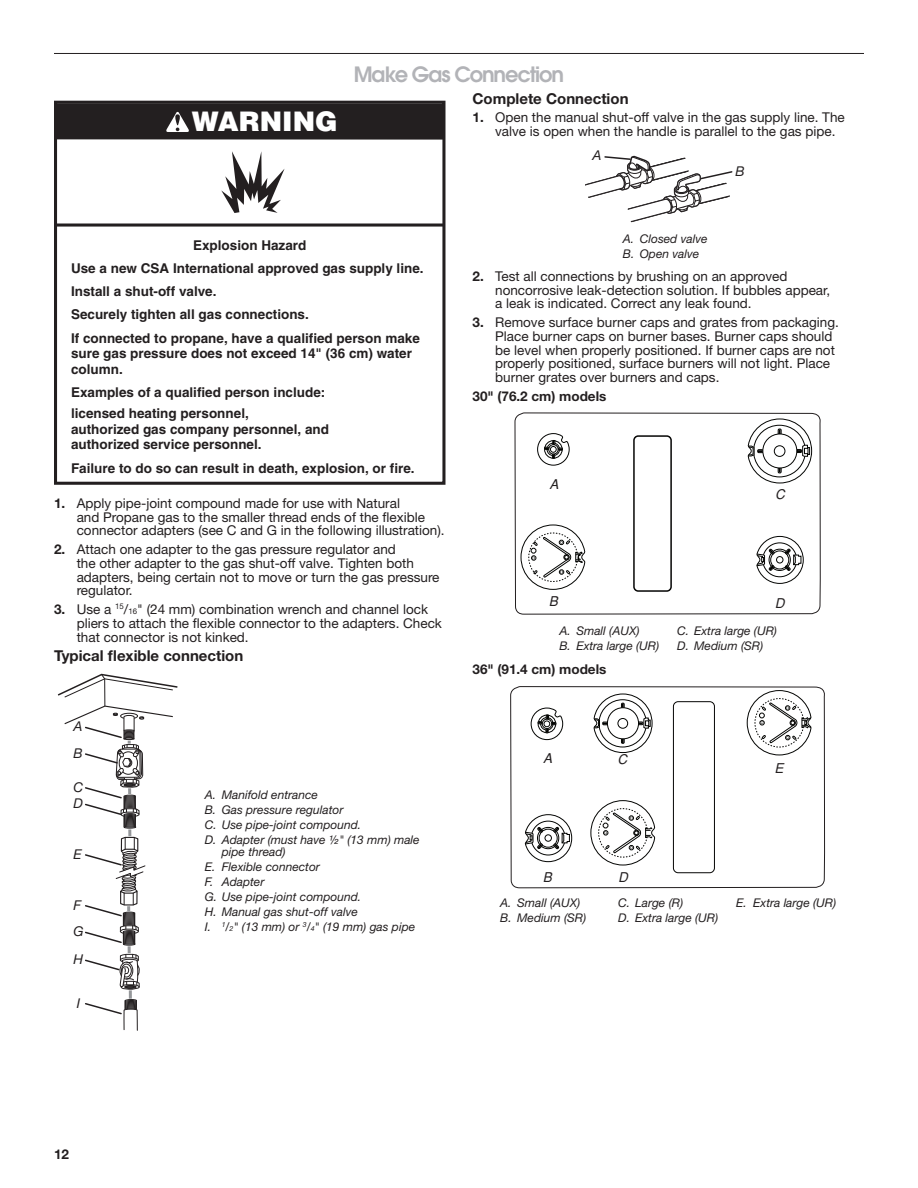
<style>
.page{position:relative;width:918px;height:1188px;background:#fff}
.page>*{position:absolute;margin:0;border:0;box-sizing:border-box;transform-origin:0 0}
.t1{font:900 27px "Helvetica";color:#fff}
.Heading_2{font:600 21px "Avant Garde";letter-spacing:-.05em;color:#b2b3b7}
.Heading_3{font:700 15px "Helvetica Neue";color:#231f20}
.t2{font:13.5px/13.8px "Helvetica Neue";color:#231f20}
.t3{font:700 13.5px/23.2px "Helvetica";color:#231f20}
.Body_Bold{font:700 13.5px "Helvetica Neue";color:#231f20}
.t4{font:italic 13.5px/26.5px "Helvetica Neue LT Std";color:#231f20}
.t5{font:italic 13.5px "Helvetica";color:#231f20}
.t6{font:italic 12px/15px "Helvetica Neue";color:#231f20}
.s1{font-weight:700}
.s2{font-size:7.8px}
.s3{font-size:7.05px}
</style>
<div class="page">
<hr style="left:54px;top:53px;width:810px;height:1px;background:#231f20">
<hr style="left:56px;top:224px;width:388px;height:3px;background:#231f20">
<div style="left:54px;top:101px;width:391px;height:384px;border:3px solid #231f20"></div>
<div style="left:56px;top:103px;width:388px;height:37px;background:#231f20"></div>
<svg style="left:166px;top:112px;width:23px;height:20px"></svg>
<svg style="left:221px;top:151px;width:64px;height:62px"></svg>
<svg style="left:57px;top:673px;width:121px;height:358px"></svg>
<svg style="left:585px;top:155px;width:148px;height:68px"></svg>
<svg style="left:514px;top:412px;width:307px;height:203px"></svg>
<div style="left:634px;top:436px;width:37px;height:155px;background:#fff;border-radius:4px"></div>
<div style="left:633px;top:435px;width:39px;height:157px;border:2px solid #050504;border-radius:4px"></div>
<svg style="left:510px;top:686px;width:316px;height:203px"></svg>
<svg style="left:590px;top:800px;width:65px;height:66px"></svg>
<div style="left:673px;top:702px;width:41px;height:171px;background:#fff;border-radius:5px"></div>
<div style="left:673px;top:701px;width:42px;height:172px;border:1px solid #050504;border-radius:5px"></div>
<p class="t1" style="left:192px;top:104px;width:148px">WARNING</p>
<h2 class="Heading_2" style="left:354px;top:60px;width:212px">Make Gas Connection</h2>
<h3 class="Heading_3" style="left:472px;top:89px;width:158px">Complete Connection</h3>
<p class="t2" style="left:495px;top:110px;width:351px;text-indent:-23px"><span class="s1">1.</span> Open the manual shut-off valve in the gas supply line. The valve is open when the handle is parallel to the gas pipe.</p>
<p class="t4" style="left:593px;top:142px;width:11px">A</p>
<p class="t4" style="left:736px;top:157px;width:11px">B</p>
<p class="t3" style="left:71px;top:233px;width:354px;text-indent:122px">Explosion Hazard<br>Use a new CSA International approved gas supply line.<br>Install a shut-off valve.<br>Securely tighten all gas connections.<br>If connected to propane, have a qualified person make</p>
<p class="t3" style="left:71px;top:346px;width:343px;line-height:15.8px">sure gas pressure does not exceed 14" (36 cm) water column.</p>
<p class="t3" style="left:71px;top:382px;width:256px;line-height:20.2px">Examples of a qualified person include: licensed heating personnel,</p>
<p class="t3" style="left:71px;top:421px;width:260px;line-height:15.8px">authorized gas company personnel, and authorized service personnel.</p>
<p class="t3" style="left:71px;top:456px;width:345px">Failure to do so can result in death, explosion, or fire.</p>
<p class="t2" style="left:77px;top:496px;width:370px;text-indent:-23px"><span class="s1">1.</span> Apply pipe-joint compound made for use with Natural<br>and Propane gas to the smaller thread ends of the flexible connector adapters (see C and G in the following illustration).</p>
<p class="t2" style="left:77px;top:542px;width:364px;text-indent:-23px"><span class="s1">2.</span> Attach one adapter to the gas pressure regulator and<br>the other adapter to the gas shut-off valve. Tighten both adapters, being certain not to move or turn the gas pressure regulator.</p>
<p class="t2" style="left:77px;top:602px;width:367px;text-indent:-23px"><span class="s1">3.</span> Use a <sup>15</sup>/<span class="s2">16</span>" (24 mm) combination wrench and channel lock pliers to attach the flexible connector to the adapters. Check that connector is not kinked.</p>
<h3 class="Heading_3" style="left:54px;top:646px;width:191px">Typical flexible connection</h3>
<p class="t4" style="left:74px;top:713px;width:11px">A<br>B</p>
<p class="t4" style="left:74px;top:778px;width:11px;line-height:16.6px">C<br>D</p>
<p class="t4" style="left:74px;top:840px;width:10px">E</p>
<p class="t4" style="left:74px;top:891px;width:12px">F<br>G</p>
<p class="t4" style="left:74px;top:946px;width:11px">H</p>
<p class="t4" style="left:77px;top:989px;width:5px">I</p>
<p class="t6" style="left:205px;top:788px;width:217px">A. Manifold entrance<br>B. Gas pressure regulator<br>C. Use pipe-joint compound.<br>D. Adapter (must have ½" (13 mm) male</p>
<p class="t6" style="left:205px;top:845px;width:212px;text-indent:17px">pipe thread)<br>E. Flexible connector<br>F. Adapter<br>G. Use pipe-joint compound.<br>H. Manual gas shut-off valve<br>I. <sup>1</sup>/<span class="s3">2</span>" (13 mm) or <sup>3</sup>/<span class="s3">4</span>" (19 mm) gas pipe</p>
<p class="t6" style="left:623px;top:231px;width:86px">A. Closed valve<br>B. Open valve</p>
<p class="t2" style="left:495px;top:269px;width:337px;text-indent:-23px"><span class="s1">2.</span> Test all connections by brushing on an approved noncorrosive leak-detection solution. If bubbles appear, a leak is indicated. Correct any leak found.</p>
<p class="t2" style="left:495px;top:315px;width:345px;text-indent:-23px"><span class="s1">3.</span> Remove surface burner caps and grates from packaging.<br>Place burner caps on burner bases. Burner caps should be level when properly positioned. If burner caps are not properly positioned, surface burners will not light. Place burner grates over burners and caps.</p>
<p class="Body_Bold" style="left:472px;top:388px;width:135px">30" (76.2 cm) models</p>
<p class="t5" style="left:550px;top:476px;width:11px">A</p>
<p class="t5" style="left:775px;top:487px;width:11px">C</p>
<p class="t5" style="left:549px;top:593px;width:11px">B</p>
<p class="t5" style="left:775px;top:595px;width:11px">D</p>
<p class="t6" style="left:559px;top:623px;width:101px">A. Small (AUX)<br>B. Extra large (UR)</p>
<p class="t6" style="left:677px;top:623px;width:101px">C. Extra large (UR)<br>D. Medium (SR)</p>
<p class="Body_Bold" style="left:472px;top:661px;width:135px">36" (91.4 cm) models</p>
<p class="t5" style="left:543px;top:751px;width:11px">A</p>
<p class="t5" style="left:618px;top:751px;width:11px">C</p>
<p class="t5" style="left:543px;top:869px;width:11px">B</p>
<p class="t5" style="left:618px;top:869px;width:11px">D</p>
<p class="t5" style="left:775px;top:760px;width:11px">E</p>
<p class="t6" style="left:500px;top:895px;width:88px">A. Small (AUX)<br>B. Medium (SR)</p>
<p class="t6" style="left:618px;top:895px;width:102px">C. Large (R)<br>D. Extra large (UR)</p>
<p class="t6" style="left:736px;top:895px;width:102px">E. Extra large (UR)</p>
<p class="Body_Bold" style="left:54px;top:1146px;width:17px">12</p>
</div>
